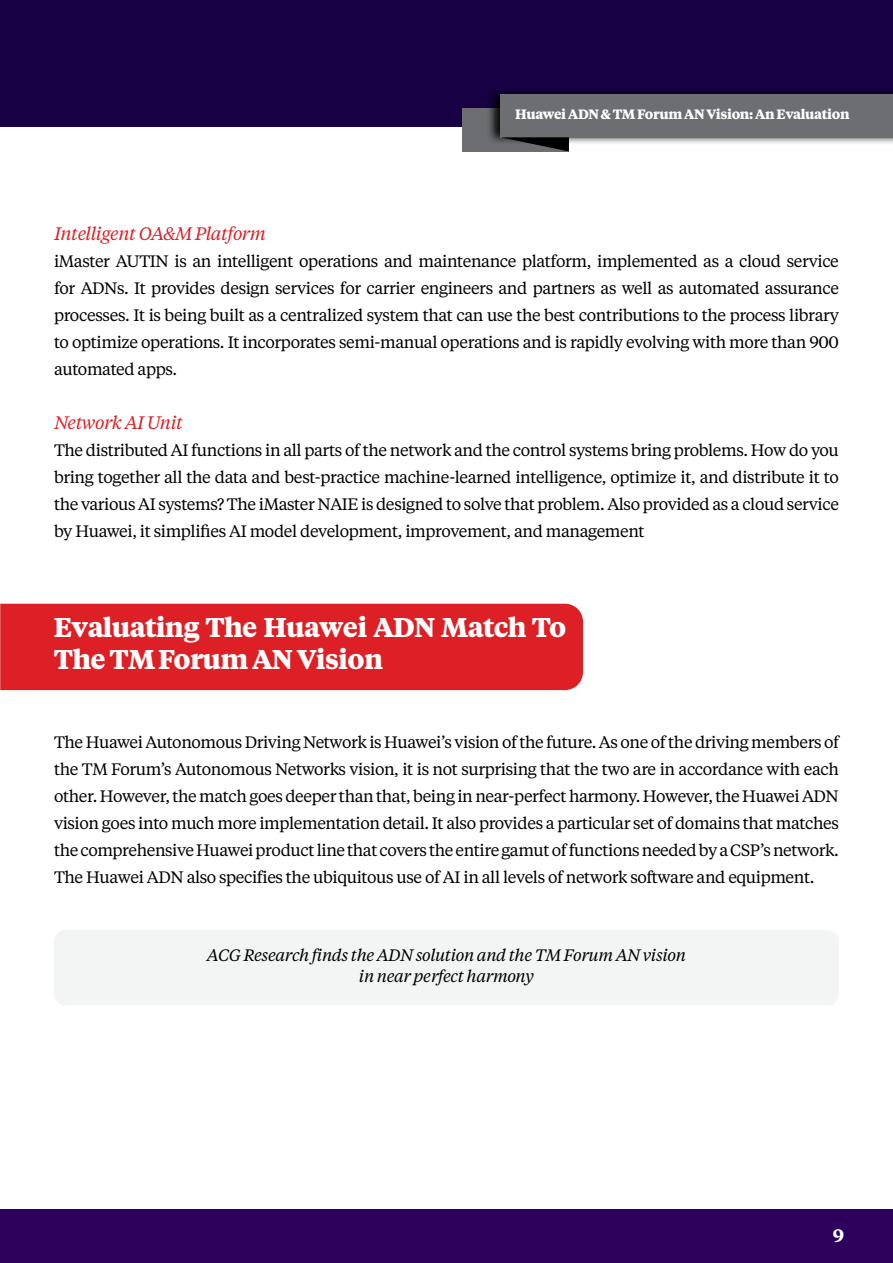
<style>
.page{position:relative;width:893px;height:1263px;background:#fff}
.page>*{position:absolute;margin:0;border:0;box-sizing:border-box;transform-origin:0 0}
.t1{font:700 27px/32.4px "Tiempos Text";letter-spacing:-.025em;color:#fff}
.t2{font:italic 18px "Tiempos Text";letter-spacing:-.025em;color:#dd2026}
.t3{font:700 18px "Tiempos Text";color:#fff}
.t4{font:16.5px/26.8px "Tiempos Text";letter-spacing:-.025em;color:#000;text-align:justify}
.t5{font:italic 16.5px/21px "Tiempos Text";letter-spacing:-.025em;color:#000;text-align:center}
.t6{font:700 13.5px "Tiempos Text";letter-spacing:-.025em;color:#fff}
</style>
<div class="page">
<div style="left:0;top:0;width:893px;height:127px;background:#180044"></div>
<div style="left:0;top:1209px;width:893px;height:54px;background:#2d005b"></div>
<div style="left:463px;top:108px;width:106px;height:43px;background:#6d6e71"></div>
<div style="left:486px;top:86px;width:407px;height:59px;background:#000;opacity:.92"></div>
<div style="left:501px;top:94px;width:392px;height:43px;background:#6d6e71"></div>
<svg style="left:501px;top:137px;width:68px;height:14px"></svg>
<div style="left:0;top:604px;width:583px;height:86px;background:#dd2026"></div>
<div style="left:54px;top:930px;width:785px;height:75px;background:#f3f4f4;border-radius:12px"></div>
<p class="t6" style="left:515px;top:105px;width:336px">Huawei ADN &amp; TM Forum AN Vision: An Evaluation</p>
<p class="t2" style="left:54px;top:221px;width:214px">Intelligent OA&amp;M Platform</p>
<p class="t4" style="left:54px;top:247px;width:786px">iMaster AUTIN is an intelligent operations and maintenance platform, implemented as a cloud service for ADNs. It provides design services for carrier engineers and partners as well as automated assurance processes. It is being built as a centralized system that can use the best contributions to the process library to optimize operations. It incorporates semi-manual operations and is rapidly evolving with more than 900 automated apps.</p>
<p class="t2" style="left:54px;top:410px;width:131px">Network AI Unit</p>
<p class="t4" style="left:54px;top:436px;width:786px">The distributed AI functions in all parts of the network and the control systems bring problems. How do you bring together all the data and best-practice machine-learned intelligence, optimize it, and distribute it to the various AI systems? The iMaster NAIE is designed to solve that problem. Also provided as a cloud service by Huawei, it simplifies AI model development, improvement, and management</p>
<h1 class="t1" style="left:54px;top:609px;width:514px">Evaluating The Huawei ADN Match To<br>The TM Forum AN Vision</h1>
<p class="t4" style="left:54px;top:728px;width:786px">The Huawei Autonomous Driving Network is Huawei’s vision of the future. As one of the driving members of the TM Forum’s Autonomous Networks vision, it is not surprising that the two are in accordance with each other. However, the match goes deeper than that, being in near-perfect harmony. However, the Huawei ADN vision goes into much more implementation detail. It also provides a particular set of domains that matches the comprehensive Huawei product line that covers the entire gamut of functions needed by a CSP’s network.<br>The Huawei ADN also specifies the ubiquitous use of AI in all levels of network software and equipment.</p>
<p class="t5" style="left:207px;top:944px;width:481px">ACG Research finds the ADN solution and the TM Forum AN vision in near perfect harmony</p>
<p class="t3" style="left:833px;top:1223px;width:13px">9</p>
</div>
